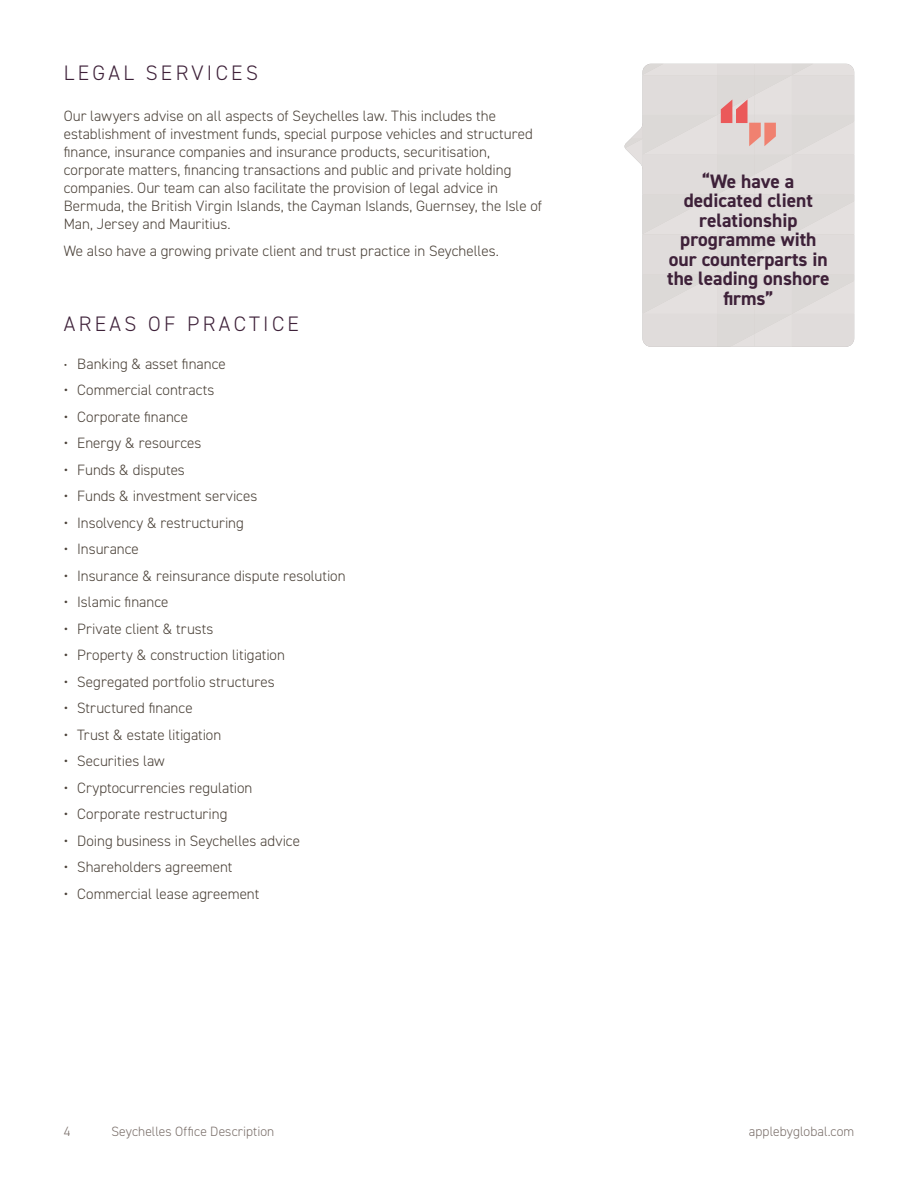
<style>
.page{position:relative;width:918px;height:1188px;background:#fff}
.page>*{position:absolute;margin:0;border:0;box-sizing:border-box;transform-origin:0 0}
.t1{font:300 21px "DIN2014";letter-spacing:.16em;color:#3e2139}
.t2{font:700 19.5px/19.5px "DIN2014";color:#3e2139;text-align:center}
.t3{font:300 15px/18px "DIN2014";color:#4b4239}
.t4{font:300 13.5px "DIN2014";letter-spacing:.005em;color:#7b706b}
.s1{font-size:12px}
</style>
<div class="page">
<svg style="left:624px;top:64px;width:230px;height:283px;background:#e2dddb"></svg>
<h1 class="t1" style="left:64px;top:60px;width:196px">LEGAL SERVICES</h1>
<p class="t3" style="left:64px;top:107px;width:480px">Our lawyers advise on all aspects of Seychelles law. This includes the establishment of investment funds, special purpose vehicles and structured finance, insurance companies and insurance products, securitisation, corporate matters, financing transactions and public and private holding companies. Our team can also facilitate the provision of legal advice in Bermuda, the British Virgin Islands, the Cayman Islands, Guernsey, the Isle of Man, Jersey and Mauritius.</p>
<p class="t3" style="left:64px;top:242px;width:437px">We also have a growing private client and trust practice in Seychelles.</p>
<h1 class="t1" style="left:64px;top:311px;width:237px">AREAS OF PRACTICE</h1>
<p class="t3" style="left:64px;top:355px;width:163px"><span class="s1">•</span> Banking &amp; asset finance</p>
<p class="t3" style="left:64px;top:381px;width:152px">• Commercial contracts</p>
<p class="t3" style="left:64px;top:408px;width:126px">• Corporate finance</p>
<p class="t3" style="left:64px;top:434px;width:139px">• Energy &amp; resources</p>
<p class="t3" style="left:64px;top:461px;width:123px">• Funds &amp; disputes</p>
<p class="t3" style="left:64px;top:487px;width:195px">• Funds &amp; investment services</p>
<p class="t3" style="left:64px;top:514px;width:182px">• Insolvency &amp; restructuring</p>
<p class="t3" style="left:64px;top:540px;width:77px">• Insurance</p>
<p class="t3" style="left:64px;top:567px;width:283px">• Insurance &amp; reinsurance dispute resolution</p>
<p class="t3" style="left:64px;top:593px;width:106px">• Islamic finance</p>
<p class="t3" style="left:64px;top:620px;width:151px">• Private client &amp; trusts</p>
<p class="t3" style="left:64px;top:646px;width:223px">• Property &amp; construction litigation</p>
<p class="t3" style="left:64px;top:673px;width:212px">• Segregated portfolio structures</p>
<p class="t3" style="left:64px;top:699px;width:130px">• Structured finance</p>
<p class="t3" style="left:64px;top:726px;width:159px">• Trust &amp; estate litigation</p>
<p class="t3" style="left:64px;top:752px;width:103px">• Securities law</p>
<p class="t3" style="left:64px;top:779px;width:190px">• Cryptocurrencies regulation</p>
<p class="t3" style="left:64px;top:805px;width:165px">• Corporate restructuring</p>
<p class="t3" style="left:64px;top:832px;width:238px">• Doing business in Seychelles advice</p>
<p class="t3" style="left:64px;top:858px;width:170px">• Shareholders agreement</p>
<p class="t3" style="left:64px;top:885px;width:197px">• Commercial lease agreement</p>
<h2 class="t2" style="left:667px;top:171px;width:164px">“We have a dedicated client relationship programme with our counterparts in the leading onshore firms”</h2>
<p class="t4" style="left:64px;top:1123px;width:8px">4</p>
<p class="t4" style="left:111px;top:1123px;width:164px">Seychelles Office Description</p>
<p class="t4" style="left:749px;top:1123px;width:107px">applebyglobal.com</p>
</div>
